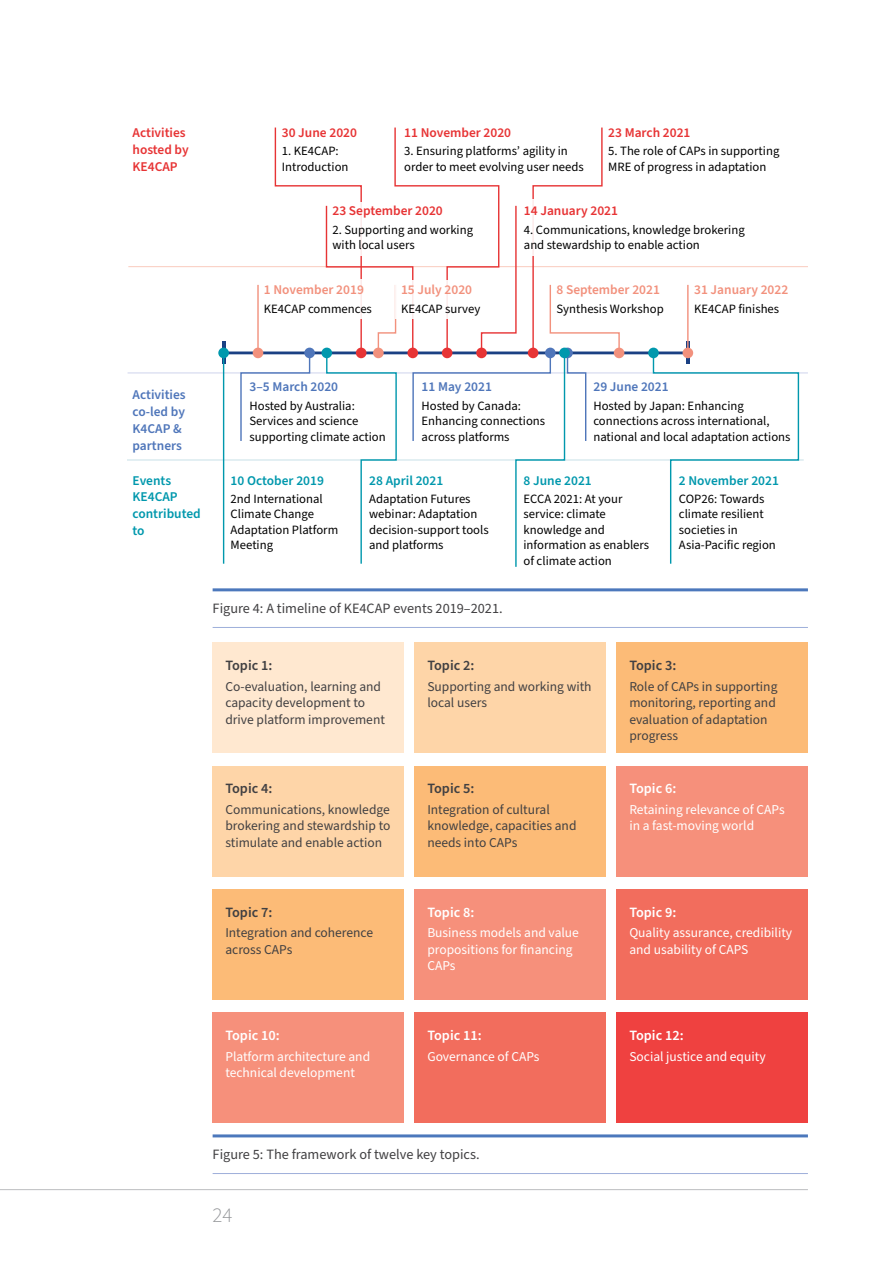
<style>
.page{position:relative;width:893px;height:1263px;background:#fff}
.page>*{position:absolute;margin:0;border:0;box-sizing:border-box;transform-origin:0 0}
.t1{font:300 21px "Source Sans Pro";color:#939598}
.t2{font:14.25px "Source Sans Pro";color:#414042}
.t3{font:600 14.25px "Source Sans Pro";color:#fff}
.fig-sub{font:600 14.25px "Source Sans Pro";color:#414042}
.fig-text{font:13.5px/16.5px "Source Sans Pro";color:#414042}
.t4{font:13.5px/16.5px "Source Sans Pro";color:#fff}
.t5{font:600 13.35px/17px "Source Sans Pro";color:#e73435}
.t6{font:600 13.35px/17px "Source Sans Pro";color:#0098ad}
.t7{font:600 13.35px/17px "Source Sans Pro";color:#4f76ba}
.t8{font:600 13.35px "Source Sans Pro";color:#f2917d}
.t9{font:12.75px/15.6px "Source Sans Pro";color:#000}
</style>
<div class="page">
<hr style="left:0;top:1189px;width:808px;height:1px;background:#bcbec0">
<hr style="left:213px;top:588px;width:595px;height:3px;background:#4c78bc">
<hr style="left:213px;top:627px;width:595px;height:1px;background:#9eafda">
<hr style="left:213px;top:1134px;width:595px;height:3px;background:#4c78bc">
<hr style="left:213px;top:1173px;width:595px;height:1px;background:#9eafda">
<hr style="left:224px;top:351px;width:464px;height:3px;background:#1a4083">
<hr style="left:222px;top:342px;width:3px;height:22px;background:#1a4083">
<svg style="left:686px;top:342px;width:4px;height:6px"></svg>
<hr style="left:128px;top:373px;width:680px;height:1px;background:#ced3ec">
<hr style="left:128px;top:460px;width:676px;height:1px;background:#c7e0e7">
<hr style="left:128px;top:266px;width:680px;height:1px;background:#facbbe">
<hr style="left:223px;top:353px;width:1px;height:211px;background:#0098ad">
<div style="left:218px;top:348px;width:11px;height:10px;background:#0098ad;border-radius:50%"></div>
<div style="left:614px;top:348px;width:10px;height:10px;background:#f2917d;border-radius:50%"></div>
<svg style="left:652px;top:351px;width:148px;height:213px"></svg>
<div style="left:648px;top:348px;width:11px;height:10px;background:#0098ad;border-radius:50%"></div>
<hr style="left:687px;top:285px;width:2px;height:68px;background:#f2917d">
<div style="left:683px;top:348px;width:10px;height:10px;background:#f2917d;border-radius:50%"></div>
<svg style="left:240px;top:127px;width:380px;height:440px"></svg>
<div style="left:559px;top:348px;width:11px;height:10px;background:#0098ad;border-radius:50%"></div>
<div style="left:329px;top:203px;width:160px;height:52px;background:#fff"></div>
<div style="left:269px;top:279px;width:112px;height:40px;background:#fff"></div>
<div style="left:395px;top:280px;width:63px;height:39px;background:#fff"></div>
<div style="left:522px;top:199px;width:159px;height:56px;background:#fff"></div>
<div style="left:213px;top:642px;width:191px;height:111px;background:#ffe8d0"></div>
<div style="left:213px;top:889px;width:191px;height:111px;background:#fcbb77"></div>
<div style="left:213px;top:766px;width:191px;height:110px;background:#fed5a8"></div>
<div style="left:213px;top:1012px;width:191px;height:111px;background:#f6907b"></div>
<div style="left:415px;top:642px;width:191px;height:111px;background:#fed5a8"></div>
<div style="left:415px;top:889px;width:191px;height:111px;background:#f6907b"></div>
<div style="left:415px;top:766px;width:191px;height:110px;background:#fcbb77"></div>
<div style="left:415px;top:1012px;width:191px;height:111px;background:#f26d5d"></div>
<div style="left:617px;top:642px;width:191px;height:111px;background:#fcbb77"></div>
<div style="left:617px;top:889px;width:191px;height:111px;background:#f26d5d"></div>
<div style="left:617px;top:766px;width:191px;height:110px;background:#f6907b"></div>
<div style="left:617px;top:1012px;width:191px;height:111px;background:#ef4140"></div>
<p class="t5" style="left:133px;top:125px;width:58px">Activities hosted by<br>KE4CAP</p>
<p class="t5" style="left:608px;top:125px;width:84px">23 March 2021</p>
<p class="t9" style="left:608px;top:144px;width:173px">5. The role of CAPs in supporting<br>MRE of progress in adaptation</p>
<p class="t5" style="left:404px;top:125px;width:108px">11 November 2020</p>
<p class="t9" style="left:404px;top:144px;width:181px">3. Ensuring platforms’ agility in order to meet evolving user needs</p>
<p class="t5" style="left:524px;top:203px;width:96px">14 January 2021</p>
<p class="t9" style="left:524px;top:222px;width:222px">4. Communications, knowledge brokering and stewardship to enable action</p>
<p class="t5" style="left:282px;top:125px;width:77px">30 June 2020</p>
<p class="t9" style="left:282px;top:144px;width:68px">1. KE4CAP:<br>Introduction</p>
<p class="t5" style="left:332px;top:203px;width:112px">23 September 2020</p>
<p class="t9" style="left:332px;top:222px;width:142px">2. Supporting and working with local users</p>
<p class="t8" style="left:264px;top:281px;width:102px">1 November 2019</p>
<p class="t9" style="left:264px;top:301px;width:110px">KE4CAP commences</p>
<p class="t8" style="left:401px;top:281px;width:73px">15 July 2020</p>
<p class="t9" style="left:401px;top:301px;width:81px">KE4CAP survey</p>
<p class="t8" style="left:556px;top:281px;width:105px">8 September 2021</p>
<p class="t9" style="left:556px;top:301px;width:109px">Synthesis Workshop</p>
<p class="t8" style="left:694px;top:281px;width:96px">31 January 2022</p>
<p class="t9" style="left:694px;top:301px;width:87px">KE4CAP finishes</p>
<p class="t7" style="left:133px;top:387px;width:55px">Activities co-led by<br>K4CAP &amp; partners</p>
<p class="t6" style="left:133px;top:472px;width:70px">Events<br>KE4CAP contributed to</p>
<p class="t7" style="left:249px;top:379px;width:90px">3–5 March 2020</p>
<p class="t9" style="left:249px;top:398px;width:138px">Hosted by Australia:<br>Services and science supporting climate action</p>
<p class="t7" style="left:422px;top:379px;width:72px">11 May 2021</p>
<p class="t9" style="left:422px;top:398px;width:125px">Hosted by Canada:<br>Enhancing connections across platforms</p>
<p class="t6" style="left:523px;top:472px;width:70px">8 June 2021</p>
<p class="t9" style="left:523px;top:491px;width:127px">ECCA 2021: At your service: climate knowledge and information as enablers of climate action</p>
<p class="t7" style="left:593px;top:379px;width:77px">29 June 2021</p>
<p class="t9" style="left:593px;top:398px;width:199px">Hosted by Japan: Enhancing connections across international, national and local adaptation actions</p>
<p class="t6" style="left:369px;top:472px;width:76px">28 April 2021</p>
<p class="t9" style="left:369px;top:491px;width:121px">Adaptation Futures webinar: Adaptation decision-support tools and platforms</p>
<p class="t6" style="left:231px;top:472px;width:95px">10 October 2019</p>
<p class="t9" style="left:231px;top:491px;width:109px">2nd International<br>Climate Change<br>Adaptation Platform<br>Meeting</p>
<p class="t6" style="left:679px;top:472px;width:102px">2 November 2021</p>
<p class="t9" style="left:679px;top:491px;width:99px">COP26: Towards climate resilient societies in<br>Asia-Pacific region</p>
<p class="t2" style="left:213px;top:598px;width:292px">Figure 4: A timeline of KE4CAP events 2019–2021.</p>
<p class="fig-sub" style="left:225px;top:656px;width:49px">Topic 1:</p>
<p class="fig-text" style="left:225px;top:678px;width:161px">Co-evaluation, learning and capacity development to drive platform improvement</p>
<p class="fig-sub" style="left:225px;top:779px;width:49px">Topic 4:</p>
<p class="fig-text" style="left:225px;top:802px;width:166px;text-align:justify">Communications, knowledge brokering and stewardship to stimulate and enable action</p>
<p class="fig-sub" style="left:427px;top:656px;width:49px">Topic 2:</p>
<p class="fig-text" style="left:427px;top:678px;width:166px">Supporting and working with local users</p>
<p class="fig-sub" style="left:427px;top:779px;width:49px">Topic 5:</p>
<p class="fig-text" style="left:427px;top:802px;width:151px">Integration of cultural knowledge, capacities and needs into CAPs</p>
<p class="fig-sub" style="left:629px;top:656px;width:49px">Topic 3:</p>
<p class="fig-text" style="left:629px;top:678px;width:150px">Role of CAPs in supporting monitoring, reporting and evaluation of adaptation progress</p>
<p class="t3" style="left:629px;top:779px;width:49px">Topic 6:</p>
<p class="t4" style="left:629px;top:802px;width:157px">Retaining relevance of CAPs in a fast-moving world</p>
<p class="fig-sub" style="left:225px;top:902px;width:49px">Topic 7:</p>
<p class="fig-text" style="left:225px;top:925px;width:149px">Integration and coherence across CAPs</p>
<p class="t3" style="left:427px;top:902px;width:49px">Topic 8:</p>
<p class="t4" style="left:427px;top:925px;width:153px">Business models and value propositions for financing<br>CAPs</p>
<p class="t3" style="left:629px;top:902px;width:49px">Topic 9:</p>
<p class="t4" style="left:629px;top:925px;width:164px">Quality assurance, credibility and usability of CAPS</p>
<p class="t3" style="left:225px;top:1025px;width:56px">Topic 10:</p>
<p class="t4" style="left:225px;top:1048px;width:146px">Platform architecture and technical development</p>
<p class="t3" style="left:427px;top:1025px;width:56px">Topic 11:</p>
<p class="t4" style="left:427px;top:1048px;width:114px">Governance of CAPs</p>
<p class="t3" style="left:629px;top:1025px;width:56px">Topic 12:</p>
<p class="t4" style="left:629px;top:1048px;width:138px">Social justice and equity</p>
<p class="t2" style="left:213px;top:1144px;width:268px">Figure 5: The framework of twelve key topics.</p>
<h1 class="t1" style="left:213px;top:1201px;width:22px">24</h1>
</div>
